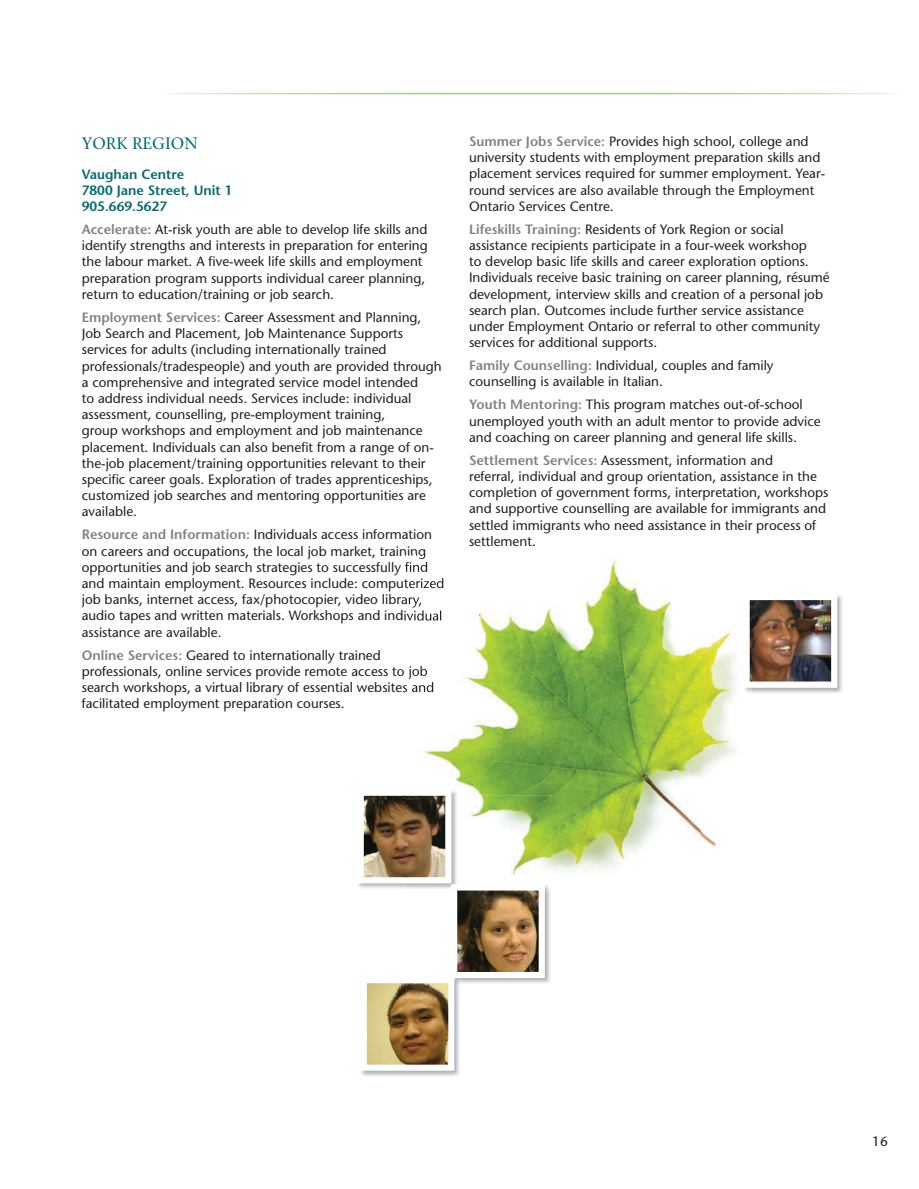
<style>
.page{position:relative;width:919px;height:1189px;background:#fff}
.page>*{position:absolute;margin:0;border:0;box-sizing:border-box;transform-origin:0 0}
.t1{font:16.5px "Stone Serif";color:#006b6e}
.t2{font:13.5px/16.2px "Stone Sans";color:#231f20}
.t3{font:600 13.5px/16.2px "Stone Sans";color:#006b6e}
.s1{font-weight:600;color:#808285}
</style>
<div class="page">
<img style="left:544px;top:891px;width:6px;height:92px">
<img style="left:751px;top:595px;width:91px;height:98px">
<img style="left:751px;top:595px;width:86px;height:92px">
<img style="left:361px;top:983px;width:99px;height:93px">
<img style="left:368px;top:983px;width:79px;height:80px">
<div style="left:361px;top:976px;width:93px;height:94px;border:6px solid #fff"></div>
<img style="left:408px;top:554px;width:293px;height:193px">
<img style="left:701px;top:632px;width:50px;height:215px">
<img style="left:424px;top:747px;width:228px;height:48px">
<img style="left:652px;top:747px;width:50px;height:100px">
<img style="left:544px;top:795px;width:108px;height:96px">
<img style="left:404px;top:554px;width:22px;height:5px">
<img style="left:404px;top:561px;width:24px;height:14px">
<img style="left:404px;top:578px;width:40px;height:13px">
<img style="left:404px;top:594px;width:18px;height:13px">
<img style="left:404px;top:610px;width:38px;height:13px">
<img style="left:404px;top:665px;width:23px;height:14px">
<img style="left:404px;top:682px;width:30px;height:13px">
<img style="left:358px;top:789px;width:186px;height:194px">
<img style="left:451px;top:884px;width:93px;height:7px">
<img style="left:743px;top:600px;width:8px;height:87px">
<p class="t1" style="left:82px;top:133px;width:117px">YORK REGION</p>
<p class="t3" style="left:82px;top:166px;width:152px">Vaughan Centre<br>7800 Jane Street, Unit 1<br>905.669.5627</p>
<p class="t2" style="left:82px;top:221px;width:347px"><span class="s1">Accelerate:</span> At-risk youth are able to develop life skills and identify strengths and interests in preparation for entering the labour market. A five-week life skills and employment preparation program supports individual career planning, return to education/training or job search.</p>
<p class="t2" style="left:82px;top:309px;width:361px"><span class="s1">Employment Services:</span> Career Assessment and Planning, Job Search and Placement, Job Maintenance Supports services for adults (including internationally trained professionals/tradespeople) and youth are provided through a comprehensive and integrated service model intended<br>to address individual needs. Services include: individual assessment, counselling, pre-employment training,<br>group workshops and employment and job maintenance placement. Individuals can also benefit from a range of on&shy;the-job placement/training opportunities relevant to their specific career goals. Exploration of trades apprenticeships, customized job searches and mentoring opportunities are available.</p>
<p class="t2" style="left:82px;top:526px;width:364px"><span class="s1">Resource and Information:</span> Individuals access information on careers and occupations, the local job market, training opportunities and job search strategies to successfully find and maintain employment. Resources include: computerized job banks, internet access, fax/photocopier, video library, audio tapes and written materials. Workshops and individual assistance are available.</p>
<p class="t2" style="left:82px;top:646px;width:354px"><span class="s1">Online Services:</span> Geared to internationally trained professionals, online services provide remote access to job search workshops, a virtual library of essential websites and facilitated employment preparation courses.</p>
<p class="t2" style="left:469px;top:133px;width:357px"><span class="s1">Summer Jobs Service:</span> Provides high school, college and university students with employment preparation skills and placement services required for summer employment. Year&shy;round services are also available through the Employment Ontario Services Centre.</p>
<p class="t2" style="left:469px;top:221px;width:362px"><span class="s1">Lifeskills Training:</span> Residents of York Region or social assistance recipients participate in a four-week workshop<br>to develop basic life skills and career exploration options.<br>Individuals receive basic training on career planning, résumé development, interview skills and creation of a personal job search plan. Outcomes include further service assistance under Employment Ontario or referral to other community services for additional supports.</p>
<p class="t2" style="left:469px;top:357px;width:306px"><span class="s1">Family Counselling:</span> Individual, couples and family counselling is available in Italian.</p>
<p class="t2" style="left:469px;top:396px;width:353px"><span class="s1">Youth Mentoring:</span> This program matches out-of-school unemployed youth with an adult mentor to provide advice and coaching on career planning and general life skills.</p>
<p class="t2" style="left:469px;top:452px;width:361px"><span class="s1">Settlement Services:</span> Assessment, information and<br>referral, individual and group orientation, assistance in the completion of government forms, interpretation, workshops and supportive counselling are available for immigrants and settled immigrants who need assistance in their process of settlement.</p>
<p class="t2" style="left:872px;top:1132px;width:17px">16</p>
</div>
